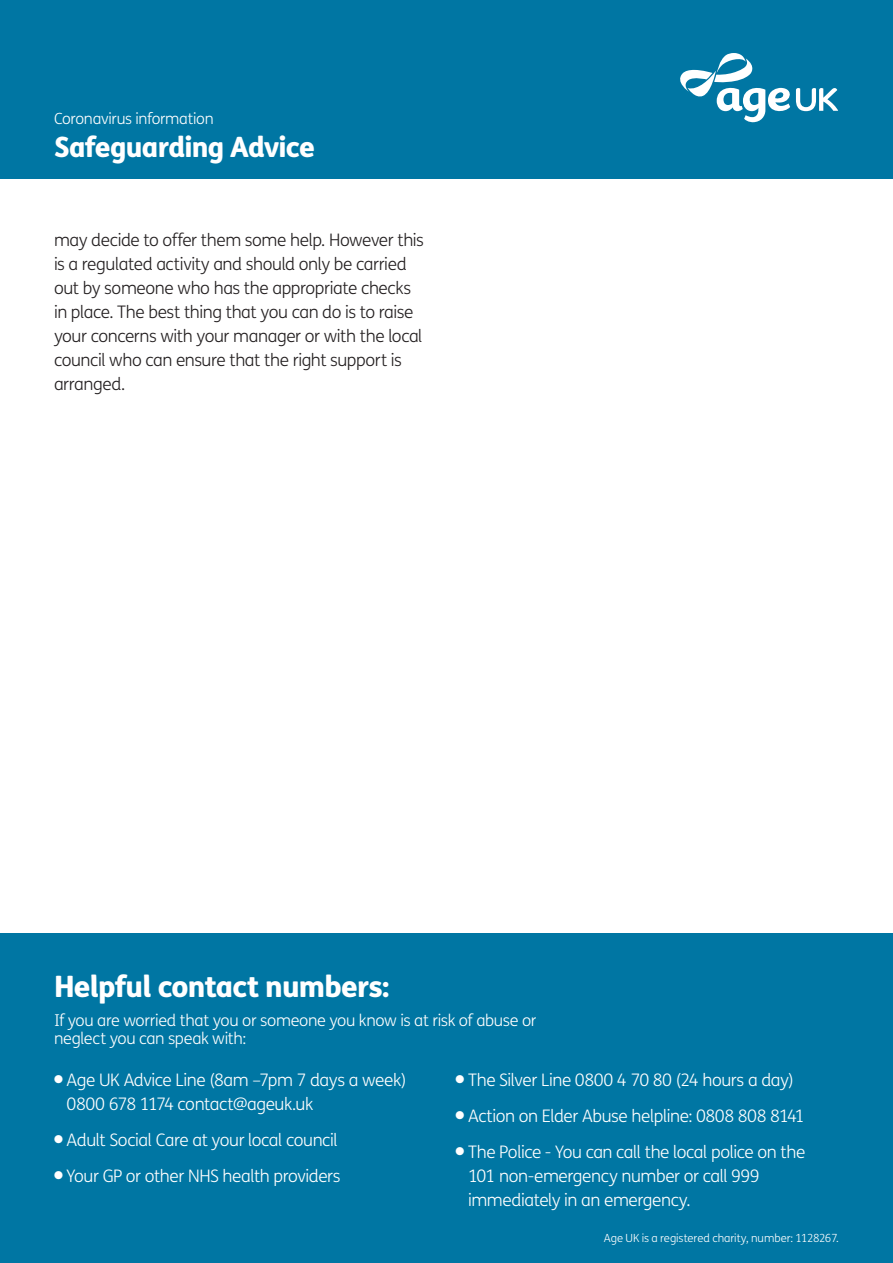
<style>
.page{position:relative;width:893px;height:1263px;background:#fff}
.page>*{position:absolute;margin:0;border:0;box-sizing:border-box;transform-origin:0 0}
.t1{font:800 29.55px "FS Me";letter-spacing:-.025em;color:#fff}
.t2{font:800 28.05px "FS Me";letter-spacing:-.025em;color:#fff}
.t3{font:300 17.25px/24px "FS Me";letter-spacing:-.025em;color:#fff}
.t4{font:300 17.25px/24px "FS Me";letter-spacing:-.025em;color:#231f20}
.t5{font:300 16.2px/18.8px "FS Me";letter-spacing:-.02em;color:#fff}
.t6{font:300 15.45px "FS Me";letter-spacing:-.02em;color:#fff}
.t7{font:300 11.25px "FS Me";letter-spacing:-.005em;color:#fff}
</style>
<div class="page">
<div style="left:0;top:0;width:893px;height:179px;background:#0076a3"></div>
<div style="left:0;top:933px;width:893px;height:330px;background:#0076a3"></div>
<svg style="left:680px;top:53px;width:159px;height:70px"></svg>
<p class="t6" style="left:54px;top:108px;width:161px">Coronavirus information</p>
<p class="t2" style="left:54px;top:125px;width:262px">Safeguarding Advice</p>
<p class="t4" style="left:54px;top:227px;width:371px">may decide to offer them some help. However this is a regulated activity and should only be carried out by someone who has the appropriate checks in place. The best thing that you can do is to raise your concerns with your manager or with the local council who can ensure that the right support is arranged.</p>
<p class="t1" style="left:54px;top:963px;width:337px">Helpful contact numbers:</p>
<p class="t5" style="left:54px;top:1010px;width:484px">If you are worried that you or someone you know is at risk of abuse or neglect you can speak with:</p>
<p class="t3" style="left:67px;top:1067px;width:341px;text-indent:-13px">● Age UK Advice Line (8am –7pm 7 days a week)<br>0800 678 1174 contact@ageuk.uk</p>
<p class="t3" style="left:54px;top:1127px;width:285px">● Adult Social Care at your local council</p>
<p class="t3" style="left:54px;top:1163px;width:288px">● Your GP or other NHS health providers</p>
<p class="t3" style="left:455px;top:1067px;width:340px">● The Silver Line 0800 4 70 80 (24 hours a day)</p>
<p class="t3" style="left:455px;top:1103px;width:351px">● Action on Elder Abuse helpline: 0808 808 8141</p>
<p class="t3" style="left:468px;top:1139px;width:339px;text-indent:-13px">● The Police - You can call the local police on the<br>101 non-emergency number or call 999 immediately in an emergency.</p>
<p class="t7" style="left:604px;top:1230px;width:237px">Age UK is a registered charity, number: 1128267.</p>
</div>
